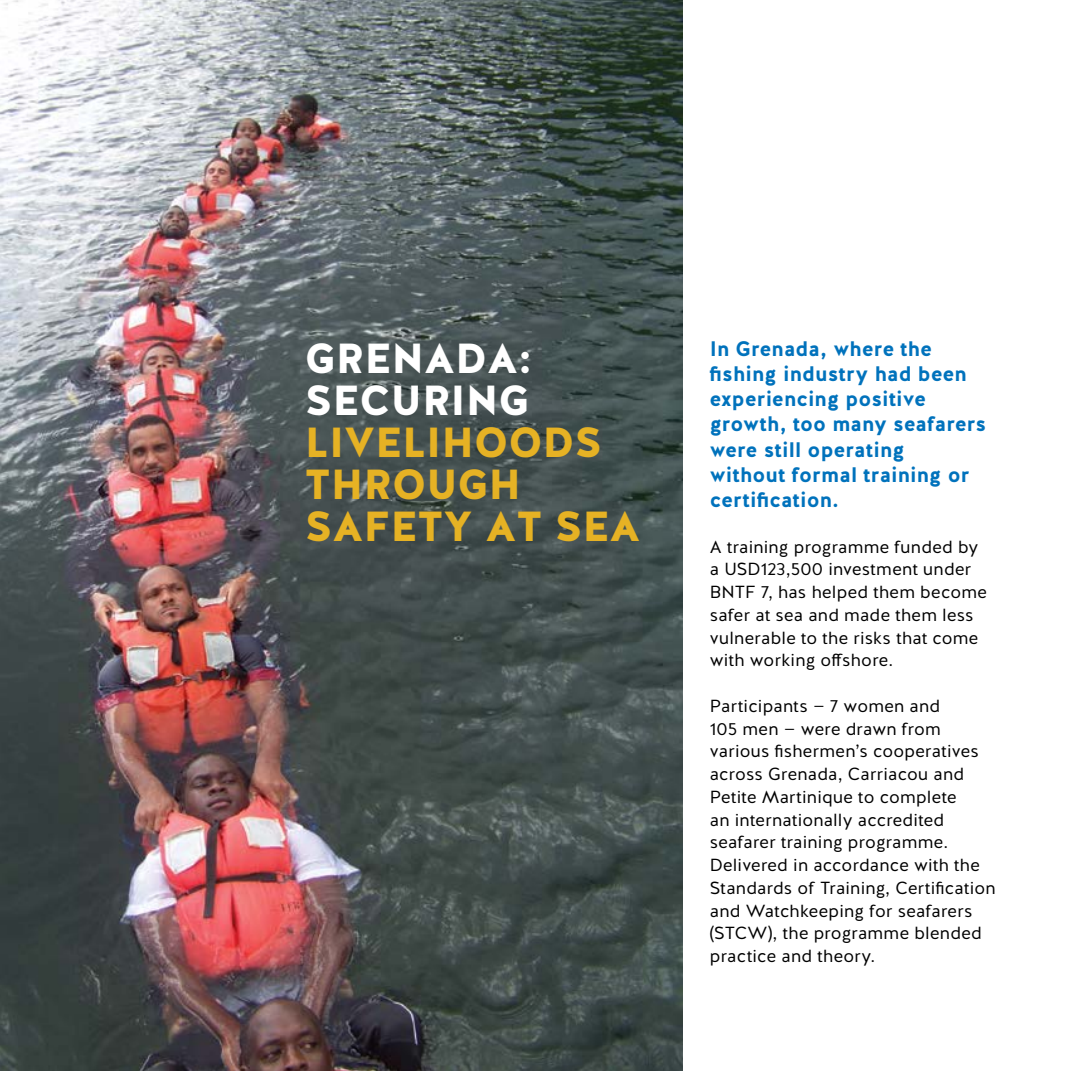
<style>
.page{position:relative;width:1071px;height:1071px;background:#fff}
.page>*{position:absolute;margin:0;border:0;box-sizing:border-box;transform-origin:0 0}
.t1{font:900 42px/42px "Halis GR";color:#e6b224}
.t2{font:900 42px/42px "Halis GR";color:#fff}
.t3{font:700 21px/25.2px "Halis GR";letter-spacing:.005em;color:#0072bc}
.t4{font:17.5px/22.8px "Halis GR";letter-spacing:.015em;color:#000}
</style>
<div class="page">
<img style="left:0;top:0;width:683px;height:1071px">
<h1 class="t2" style="left:305px;top:338px;width:229px">GRENADA:<br>SECURING</h1>
<h1 class="t1" style="left:305px;top:422px;width:337px">LIVELIHOODS<br>THROUGH<br>SAFETY AT SEA</h1>
<p class="t3" style="left:710px;top:336px;width:278px">In Grenada, where the fishing industry had been experiencing positive growth, too many seafarers were still operating<br>without formal training or certification.</p>
<p class="t4" style="left:710px;top:536px;width:279px">A training programme funded by a USD123,500 investment under<br>BNTF 7, has helped them become safer at sea and made them less vulnerable to the risks that come with working offshore.</p>
<p class="t4" style="left:710px;top:695px;width:287px">Participants — 7 women and<br>105 men — were drawn from various fishermen’s cooperatives across Grenada, Carriacou and<br>Petite Martinique to complete<br>an internationally accredited seafarer training programme.<br>Delivered in accordance with the<br>Standards of Training, Certification and Watchkeeping for seafarers (STCW), the programme blended practice and theory.</p>
</div>
